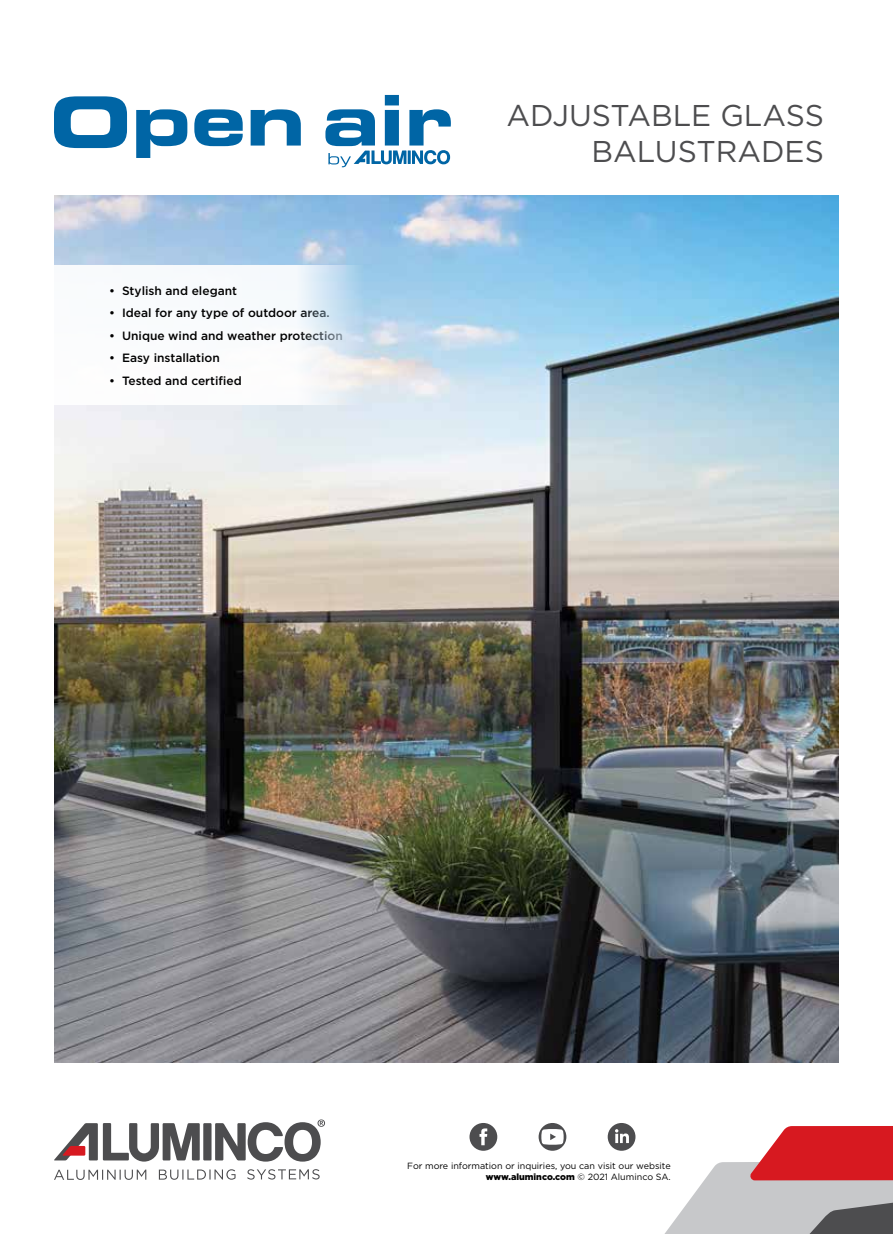
<style>
.page{position:relative;width:893px;height:1234px;background:#fff}
.page>*{position:absolute;margin:0;border:0;box-sizing:border-box;transform-origin:0 0}
.t1{font:30px/36px "Gotham Greek";color:#4d4d4f;text-align:right}
.t2{font:500 12px "Gotham Greek";color:#000}
.t3{font:9px/10.8px "Gotham Greek";color:#000;text-align:right}
.s1{font-weight:900}
</style>
<div class="page">
<img style="left:54px;top:196px;width:785px;height:866px">
<svg style="left:54px;top:265px;width:315px;height:140px"></svg>
<svg style="left:54px;top:96px;width:73px;height:52px"></svg>
<svg style="left:136px;top:109px;width:51px;height:49px"></svg>
<svg style="left:194px;top:109px;width:49px;height:37px"></svg>
<svg style="left:251px;top:109px;width:50px;height:36px"></svg>
<svg style="left:325px;top:95px;width:126px;height:72px"></svg>
<svg style="left:665px;top:1126px;width:228px;height:107px"></svg>
<div style="left:203px;top:1122px;width:9px;height:38px;background:#4d4d4f"></div>
<svg style="left:215px;top:1119px;width:110px;height:42px"></svg>
<svg style="left:54px;top:1123px;width:146px;height:38px"></svg>
<svg style="left:54px;top:1169px;width:92px;height:10px"></svg>
<svg style="left:159px;top:1169px;width:77px;height:10px"></svg>
<svg style="left:247px;top:1169px;width:73px;height:10px"></svg>
<svg style="left:469px;top:1123px;width:28px;height:27px"></svg>
<svg style="left:539px;top:1123px;width:27px;height:27px"></svg>
<svg style="left:608px;top:1123px;width:27px;height:27px"></svg>
<p class="t2" style="left:109px;top:283px;width:129px">• Stylish and elegant</p>
<p class="t2" style="left:109px;top:306px;width:222px">• Ideal for any type of outdoor area.</p>
<p class="t2" style="left:109px;top:328px;width:235px">• Unique wind and weather protection</p>
<p class="t2" style="left:109px;top:351px;width:112px">• Easy installation</p>
<p class="t2" style="left:109px;top:373px;width:134px">• Tested and certified</p>
<h1 class="t1" style="left:507px;top:97px;width:319px">ADJUSTABLE GLASS<br>BALUSTRADES</h1>
<p class="t3" style="left:407px;top:1160px;width:265px">For more information or inquiries, you can visit our website <span class="s1">www.aluminco.com</span> © 2021 Aluminco SA.</p>
</div>
